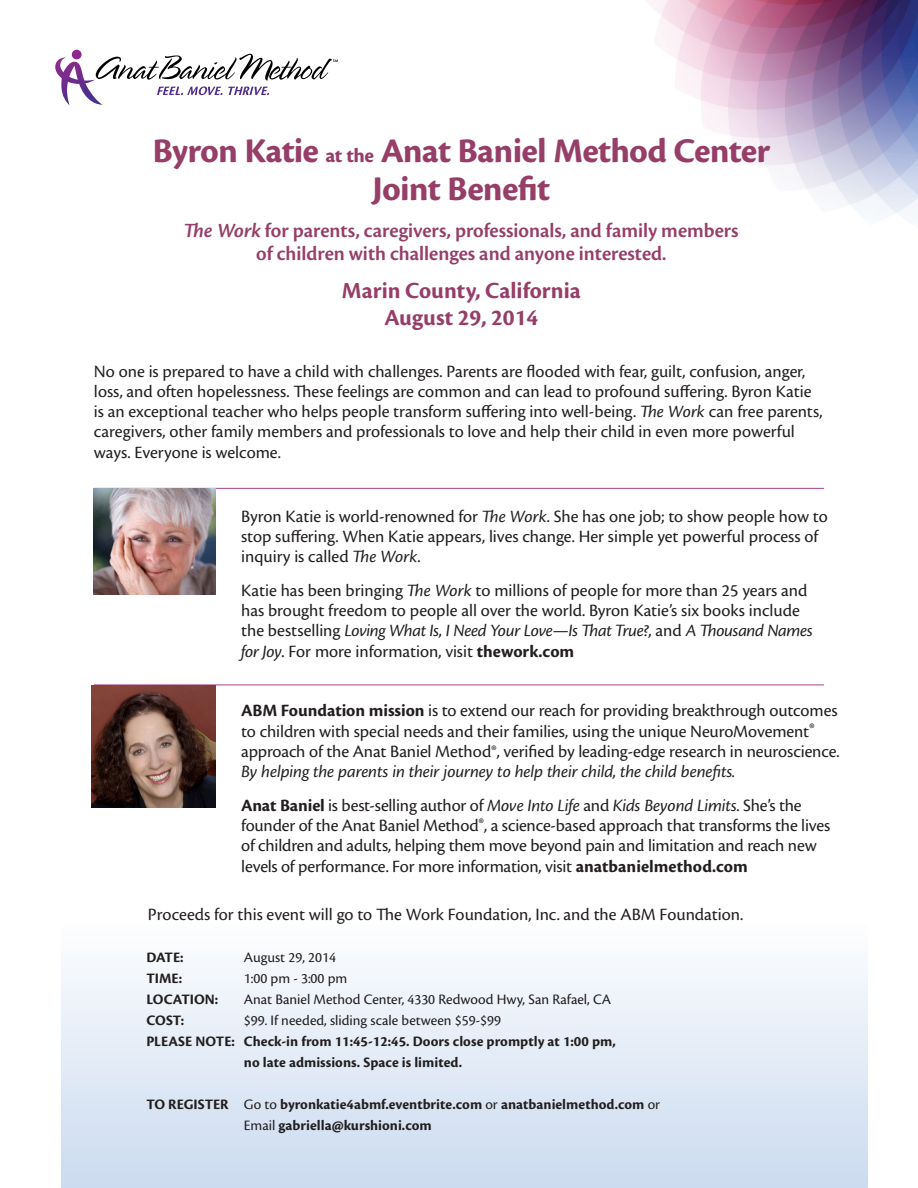
<style>
.page{position:relative;width:918px;height:1188px;background:#fff}
.page>*{position:absolute;margin:0;border:0;box-sizing:border-box;transform-origin:0 0}
.t1{font:36px "Cronos Pro Bold Capt";letter-spacing:-.025em;color:#963e68}
.t2{font:24px "Cronos Pro Bold Subh";color:#963e68}
.t3{font:21px "Cronos Pro Semibold Subh";color:#963e68}
.t4{font:18px/20.2px "Cronos Pro";letter-spacing:-.005em;color:#231f20}
.t5{font:700 15px "Cronos Pro";color:#231f20}
.t6{font:15px "Cronos Pro";color:#231f20}
.s1{font-size:21px}
.s2{font-family:"Cronos Pro Semibold Subh It"}
.s3{font-style:italic}
.s4{font-weight:700}
.s5{font-weight:400}
</style>
<div class="page">
<svg style="left:55px;top:50px;width:283px;height:55px"></svg>
<img style="left:647px;top:0;width:271px;height:216px">
<div style="left:62px;top:918px;width:805px;height:270px;background:linear-gradient(to bottom,#fefefe,#cbdbef)"></div>
<hr style="left:94px;top:488px;width:730px;height:1px;background:#aa4587">
<hr style="left:94px;top:685px;width:730px;height:1px;background:#aa4587">
<img style="left:94px;top:489px;width:121px;height:106px">
<img style="left:91px;top:685px;width:124px;height:123px">
<p class="t1" style="left:153px;top:130px;width:619px">Byron Katie <span class="s1">at the</span> Anat Baniel Method Center</p>
<p class="t1" style="left:372px;top:168px;width:179px">Joint Benefit</p>
<p class="t3" style="left:184px;top:219px;width:556px"><span class="s2">The Work</span> for parents, caregivers, professionals, and family members</p>
<p class="t3" style="left:256px;top:241px;width:412px">of children with challenges and anyone interested.</p>
<p class="t2" style="left:342px;top:277px;width:241px">Marin County, California</p>
<p class="t2" style="left:384px;top:304px;width:156px">August 29, 2014</p>
<p class="t4" style="left:94px;top:361px;width:730px">No one is prepared to have a child with challenges. Parents are flooded with fear, guilt, confusion, anger, loss, and often hopelessness. These feelings are common and can lead to profound suffering. Byron Katie is an exceptional teacher who helps people transform suffering into well-being. <span class="s3">The Work</span> can free parents, caregivers, other family members and professionals to love and help their child in even more powerful ways. Everyone is welcome.</p>
<p class="t4" style="left:241px;top:506px;width:588px">Byron Katie is world-renowned for <span class="s3">The Work</span>. She has one job; to show people how to stop suffering. When Katie appears, lives change. Her simple yet powerful process of inquiry is called <span class="s3">The Work</span>.</p>
<p class="t4" style="left:241px;top:580px;width:573px">Katie has been bringing <span class="s3">The Work</span> to millions of people for more than 25 years and has brought freedom to people all over the world. Byron Katie’s six books include the bestselling <span class="s3">Loving What Is</span>, <span class="s3">I Need Your Love—Is That True?</span>, and <span class="s3">A Thousand Names for Joy</span>. For more information, visit <span class="s4">thework.com</span></p>
<p class="t4" style="left:241px;top:701px;width:600px"><span class="s4">ABM Foundation mission</span> is to extend our reach for providing breakthrough outcomes to children with special needs and their families, using the unique NeuroMovement® approach of the Anat Baniel Method®, verified by leading-edge research in neuroscience.<br><span class="s3">By helping the parents in their journey to help their child, the child benefits.</span></p>
<p class="t4" style="left:241px;top:795px;width:590px"><span class="s4">Anat Baniel</span> is best-selling author of <span class="s3">Move Into Life</span> and <span class="s3">Kids Beyond Limits</span>. She’s the founder of the Anat Baniel Method®, a science-based approach that transforms the lives of children and adults, helping them move beyond pain and limitation and reach new levels of performance. For more information, visit <span class="s4">anatbanielmethod.com</span></p>
<p class="t4" style="left:148px;top:905px;width:597px">Proceeds for this event will go to The Work Foundation, Inc. and the ABM Foundation.</p>
<p class="t5" style="left:146px;top:948px;width:39px">DATE:</p>
<p class="t6" style="left:244px;top:948px;width:94px">August 29, 2014</p>
<p class="t5" style="left:146px;top:969px;width:37px">TIME:</p>
<p class="t6" style="left:244px;top:969px;width:105px">1:00 pm - 3:00 pm</p>
<p class="t5" style="left:146px;top:990px;width:73px">LOCATION:</p>
<p class="t6" style="left:244px;top:990px;width:369px">Anat Baniel Method Center, 4330 Redwood Hwy, San Rafael, CA</p>
<p class="t5" style="left:146px;top:1011px;width:39px">COST:</p>
<p class="t6" style="left:244px;top:1011px;width:259px">$99. If needed, sliding scale between $59-$99</p>
<p class="t5" style="left:146px;top:1032px;width:471px">PLEASE NOTE: Check-in from 11:45-12:45. Doors close promptly at 1:00 pm,</p>
<p class="t5" style="left:244px;top:1053px;width:220px">no late admissions. Space is limited.</p>
<p class="t5" style="left:146px;top:1095px;width:515px">TO REGISTER <span class="s5">Go to</span> byronkatie4abmf.eventbrite.com <span class="s5">or</span> anatbanielmethod.com <span class="s5">or</span></p>
<p class="t5" style="left:244px;top:1116px;width:189px"><span class="s5">Email</span> gabriella@kurshioni.com</p>
</div>
